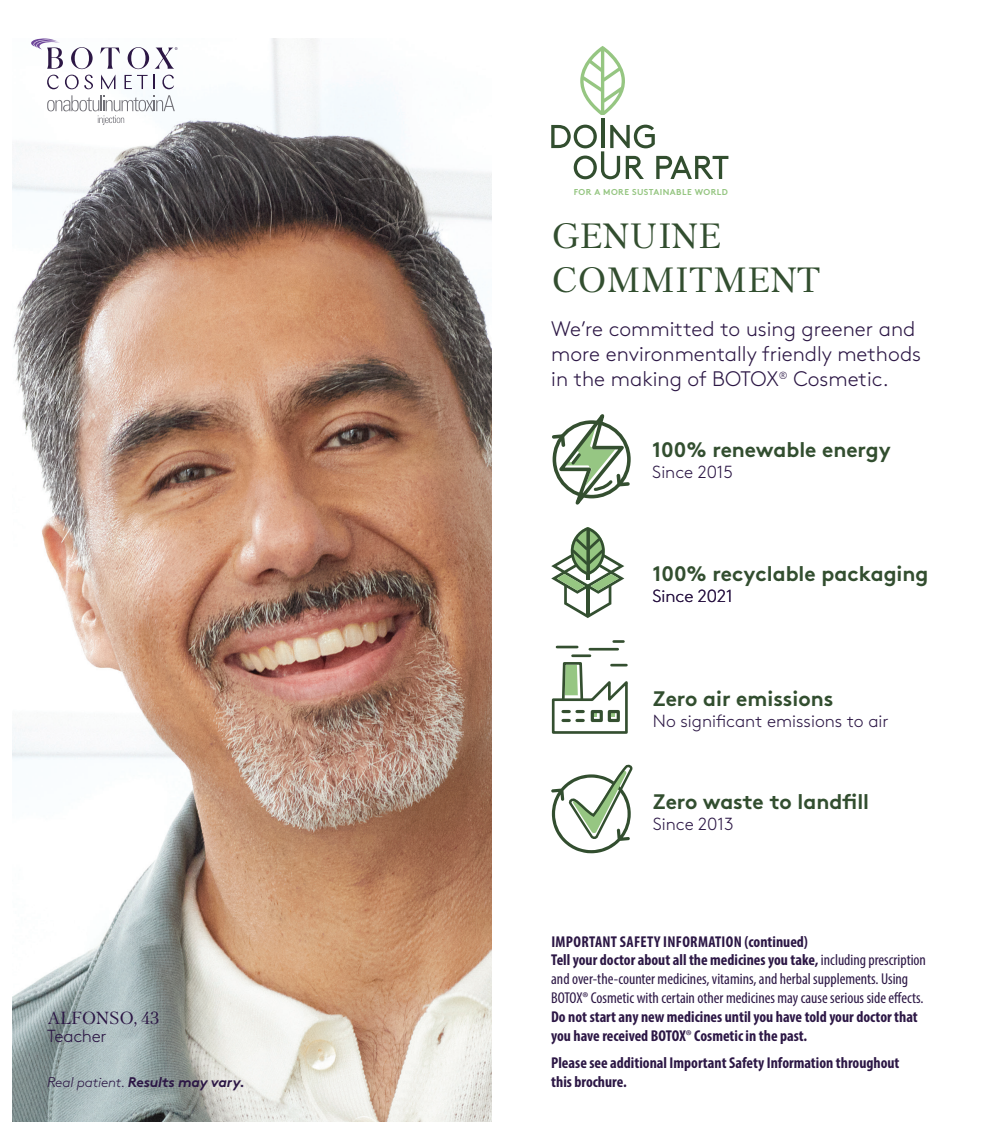
<style>
.page{position:relative;width:1008px;height:1134px;background:#fff}
.page>*{position:absolute;margin:0;border:0;box-sizing:border-box;transform-origin:0 0}
.t1{font:35px/43.8px "Petersburg";color:#324e2f}
.t2{font:300 21px/25.2px "Brown Std";color:#2c1745}
.t3{font:700 21px "Brown Std";color:#324e2f}
.t4{font:300 17.5px "Brown Std";color:#2c1745}
.t5{font:17.5px "Petersburg";letter-spacing:-.005em;color:#2c1745}
.t6{font:700 condensed 15.75px/18.9px "Myriad Pro";color:#2c1745}
.t7{font:italic 700 14px "Brown Std";letter-spacing:-.015em;color:#2c1745}
.t8{font:700 8.58px "Brown Std";letter-spacing:.05em;color:#96c682}
.s1{font-weight:300}
.s2{font-weight:400}
</style>
<div class="page">
<svg style="left:551px;top:125px;width:177px;height:54px"></svg>
<hr style="left:601px;top:118px;width:3px;height:30px;background:#324e2f">
<svg style="left:580px;top:46px;width:45px;height:69px"></svg>
<svg style="left:552px;top:414px;width:79px;height:91px"></svg>
<hr style="left:557px;top:646px;width:20px;height:2px;background:#344f30">
<hr style="left:573px;top:654px;width:17px;height:3px;background:#344f30">
<svg style="left:551px;top:662px;width:77px;height:72px"></svg>
<hr style="left:590px;top:648px;width:28px;height:3px;background:#344f30">
<svg style="left:614px;top:640px;width:9px;height:3px"></svg>
<svg style="left:551px;top:765px;width:82px;height:88px"></svg>
<svg style="left:551px;top:527px;width:73px;height:91px"></svg>
<img style="left:13px;top:38px;width:478px;height:1083px">
<svg style="left:71px;top:47px;width:22px;height:22px"></svg>
<svg style="left:100px;top:48px;width:20px;height:21px"></svg>
<svg style="left:128px;top:47px;width:21px;height:22px"></svg>
<svg style="left:155px;top:47px;width:23px;height:22px"></svg>
<svg style="left:47px;top:75px;width:12px;height:14px"></svg>
<svg style="left:65px;top:75px;width:28px;height:14px"></svg>
<svg style="left:101px;top:75px;width:14px;height:14px"></svg>
<svg style="left:125px;top:75px;width:23px;height:14px"></svg>
<svg style="left:154px;top:75px;width:1px;height:14px"></svg>
<svg style="left:162px;top:75px;width:12px;height:14px"></svg>
<svg style="left:31px;top:38px;width:32px;height:31px"></svg>
<svg style="left:47px;top:95px;width:128px;height:30px"></svg>
<p class="t5" style="left:47px;top:1006px;width:114px">ALFONSO, 43</p>
<p class="t4" style="left:47px;top:1026px;width:61px">Teacher</p>
<p class="t7" style="left:47px;top:1073px;width:199px"><span class="s1">Real patient.</span> Results may vary.</p>
<p class="t8" style="left:574px;top:187px;width:156px">FOR A MORE SUSTAINABLE WORLD</p>
<p class="t1" style="left:551px;top:214px;width:271px">GENUINE<br>COMMITMENT</p>
<p class="t2" style="left:551px;top:316px;width:371px">We’re committed to using greener and more environmentally friendly methods in the making of BOTOX<sup>®</sup> Cosmetic.</p>
<p class="t3" style="left:652px;top:437px;width:240px">100% renewable energy</p>
<p class="t4" style="left:652px;top:462px;width:82px">Since 2015</p>
<p class="t3" style="left:653px;top:561px;width:277px">100% recyclable packaging</p>
<p class="t4" style="left:653px;top:586px;width:82px">Since 2021</p>
<p class="t3" style="left:653px;top:686px;width:182px">Zero air emissions</p>
<p class="t4" style="left:653px;top:711px;width:237px">No significant emissions to air</p>
<p class="t3" style="left:653px;top:789px;width:218px">Zero waste to landfill</p>
<p class="t4" style="left:653px;top:814px;width:82px">Since 2013</p>
<p class="t6" style="left:551px;top:932px;width:376px">IMPORTANT SAFETY INFORMATION (continued)<br>Tell your doctor about all the medicines you take, <span class="s2">including prescription and over-the-counter medicines, vitamins, and herbal supplements. Using BOTOX® Cosmetic with certain other medicines may cause serious side effects.<br></span>Do not start any new medicines until you have told your doctor that you have received BOTOX<span class="s2">®</span> Cosmetic in the past.</p>
<p class="t6" style="left:551px;top:1053px;width:350px">Please see additional Important Safety Information throughout this brochure.</p>
</div>
